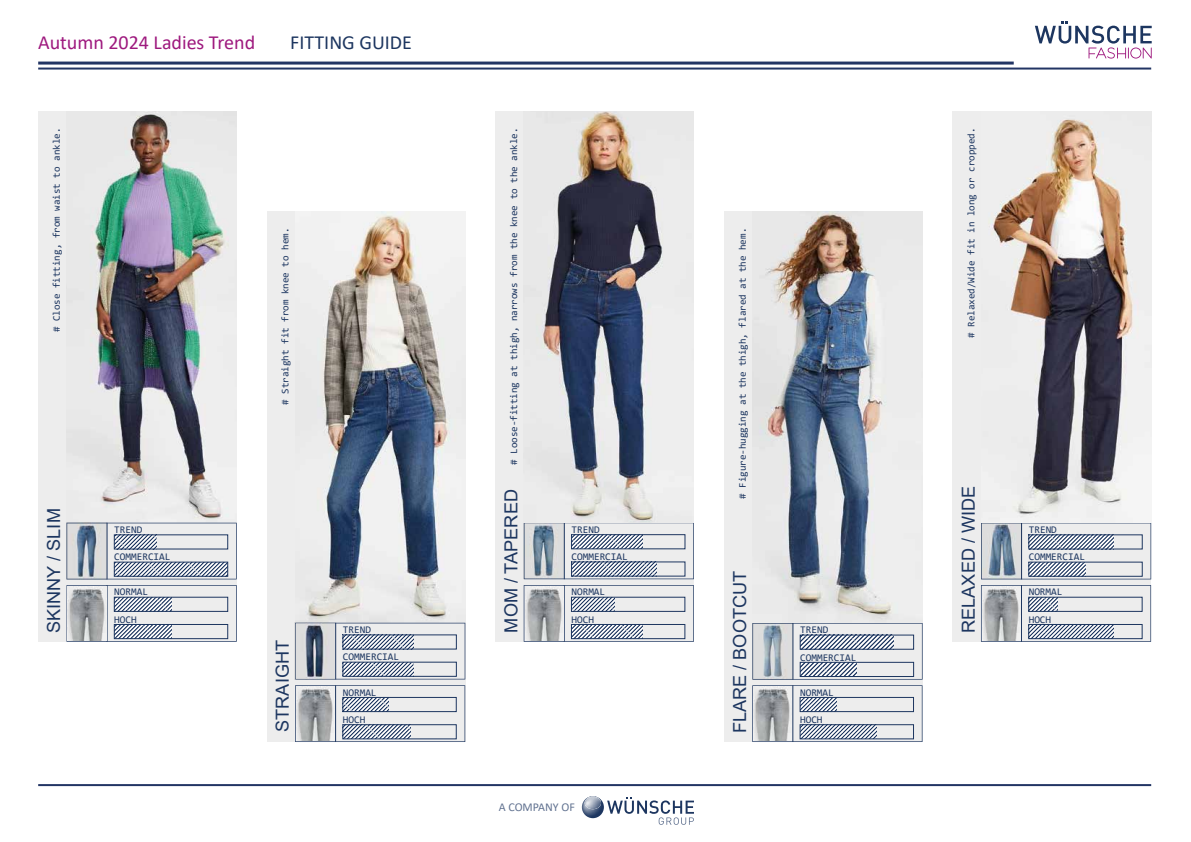
<style>
.page{position:relative;width:1191px;height:842px;background:#fff}
.page>*{position:absolute;margin:0;border:0;box-sizing:border-box;transform-origin:0 0}
.t1{font:20px "Calibri";color:#9e197e}
.t2{font:20px "Calibri";color:#1d3660}
.t3{font:18px "Arial";color:#1d3660}
.t4{font:12px "Calibri";color:#617290}
.t5{font:10.2px "Consolas";color:#1d3660}
.t6{font:10px "Consolas";color:#1d3660}
</style>
<div class="page">
<div style="left:267px;top:212px;width:198px;height:530px;background:#ededed"></div>
<svg style="left:295px;top:685px;width:170px;height:57px"></svg>
<svg style="left:344px;top:699px;width:44px;height:11px"></svg>
<hr style="left:335px;top:685px;width:1px;height:57px;background:#1d3660">
<svg style="left:344px;top:726px;width:67px;height:11px"></svg>
<div style="left:342px;top:697px;width:115px;height:15px;border:1px solid #1d3660"></div>
<div style="left:342px;top:724px;width:115px;height:15px;border:1px solid #1d3660"></div>
<img style="left:296px;top:687px;width:38px;height:53px">
<img style="left:295px;top:212px;width:170px;height:411px">
<div style="left:38px;top:111px;width:199px;height:531px;background:#ededed"></div>
<img style="left:84px;top:111px;width:145px;height:408px">
<div style="left:724px;top:212px;width:198px;height:530px;background:#ededed"></div>
<div style="left:495px;top:111px;width:199px;height:531px;background:#ededed"></div>
<svg style="left:524px;top:585px;width:170px;height:57px"></svg>
<svg style="left:573px;top:599px;width:41px;height:11px"></svg>
<hr style="left:564px;top:585px;width:1px;height:57px;background:#1d3660">
<svg style="left:573px;top:626px;width:69px;height:11px"></svg>
<div style="left:571px;top:597px;width:114px;height:15px;border:1px solid #1d3660"></div>
<div style="left:571px;top:624px;width:114px;height:15px;border:1px solid #1d3660"></div>
<img style="left:525px;top:587px;width:38px;height:53px">
<div style="left:952px;top:111px;width:199px;height:531px;background:#ededed"></div>
<svg style="left:981px;top:585px;width:170px;height:57px"></svg>
<svg style="left:1030px;top:599px;width:27px;height:11px"></svg>
<hr style="left:1021px;top:585px;width:1px;height:57px;background:#1d3660">
<svg style="left:1030px;top:626px;width:83px;height:11px"></svg>
<div style="left:1028px;top:597px;width:114px;height:15px;border:1px solid #1d3660"></div>
<div style="left:1028px;top:624px;width:114px;height:15px;border:1px solid #1d3660"></div>
<img style="left:982px;top:587px;width:38px;height:53px">
<svg style="left:565px;top:522px;width:129px;height:57px"></svg>
<svg style="left:573px;top:536px;width:69px;height:11px"></svg>
<hr style="left:564px;top:522px;width:1px;height:57px;background:#1d3660">
<svg style="left:573px;top:563px;width:84px;height:11px"></svg>
<div style="left:571px;top:534px;width:114px;height:15px;border:1px solid #1d3660"></div>
<div style="left:571px;top:561px;width:114px;height:15px;border:1px solid #1d3660"></div>
<hr style="left:38px;top:68px;width:1113px;height:2px;background:#223564">
<hr style="left:38px;top:784px;width:1113px;height:2px;background:#223564">
<hr style="left:38px;top:62px;width:975px;height:3px;background:#223564">
<svg style="left:1035px;top:22px;width:116px;height:37px"></svg>
<svg style="left:607px;top:797px;width:87px;height:28px"></svg>
<img style="left:582px;top:796px;width:22px;height:22px">
<img style="left:585px;top:797px;width:16px;height:12px">
<svg style="left:67px;top:585px;width:170px;height:57px"></svg>
<svg style="left:116px;top:599px;width:55px;height:11px"></svg>
<svg style="left:116px;top:626px;width:55px;height:11px"></svg>
<hr style="left:107px;top:585px;width:1px;height:57px;background:#1d3660">
<div style="left:114px;top:597px;width:114px;height:15px;border:1px solid #1d3660"></div>
<div style="left:114px;top:624px;width:114px;height:15px;border:1px solid #1d3660"></div>
<img style="left:68px;top:586px;width:38px;height:54px">
<svg style="left:981px;top:523px;width:170px;height:56px"></svg>
<svg style="left:1030px;top:536px;width:83px;height:11px"></svg>
<hr style="left:1021px;top:523px;width:1px;height:56px;background:#1d3660">
<svg style="left:1030px;top:564px;width:55px;height:11px"></svg>
<div style="left:1028px;top:534px;width:114px;height:15px;border:1px solid #1d3660"></div>
<div style="left:1028px;top:562px;width:114px;height:15px;border:1px solid #1d3660"></div>
<svg style="left:752px;top:623px;width:170px;height:119px"></svg>
<svg style="left:800px;top:634px;width:93px;height:14px"></svg>
<hr style="left:792px;top:623px;width:1px;height:57px;background:#1d3660">
<svg style="left:801px;top:664px;width:56px;height:11px"></svg>
<div style="left:799px;top:635px;width:115px;height:15px;border:1px solid #1d3660"></div>
<div style="left:799px;top:662px;width:115px;height:15px;border:1px solid #1d3660"></div>
<svg style="left:336px;top:623px;width:129px;height:56px"></svg>
<svg style="left:344px;top:636px;width:70px;height:11px"></svg>
<hr style="left:335px;top:623px;width:1px;height:56px;background:#1d3660">
<svg style="left:344px;top:664px;width:70px;height:11px"></svg>
<div style="left:342px;top:634px;width:115px;height:15px;border:1px solid #1d3660"></div>
<div style="left:342px;top:662px;width:115px;height:15px;border:1px solid #1d3660"></div>
<svg style="left:108px;top:523px;width:129px;height:56px"></svg>
<svg style="left:116px;top:536px;width:41px;height:11px"></svg>
<hr style="left:107px;top:523px;width:1px;height:56px;background:#1d3660">
<svg style="left:116px;top:564px;width:110px;height:11px"></svg>
<div style="left:114px;top:534px;width:114px;height:15px;border:1px solid #1d3660"></div>
<div style="left:114px;top:562px;width:114px;height:15px;border:1px solid #1d3660"></div>
<img style="left:66px;top:523px;width:41px;height:56px">
<img style="left:295px;top:623px;width:40px;height:56px">
<img style="left:524px;top:523px;width:40px;height:56px">
<img style="left:752px;top:623px;width:40px;height:56px">
<img style="left:981px;top:523px;width:40px;height:55px">
<img style="left:991px;top:119px;width:145px;height:395px">
<img style="left:536px;top:111px;width:127px;height:411px">
<img style="left:752px;top:212px;width:139px;height:408px">
<h1 class="t1" style="left:38px;top:29px;width:218px">Autumn 2024 Ladies Trend</h1>
<h1 class="t2" style="left:290px;top:29px;width:123px">FITTING GUIDE</h1>
<p class="t6" style="left:50px;top:332px;width:206px;rotate:-90deg"># Close fitting, from waist to ankle.</p>
<h2 class="t3" style="left:41px;top:633px;width:126px;rotate:-90deg">SKINNY / SLIM</h2>
<p class="t5" style="left:114px;top:523px;width:30px">TREND</p>
<p class="t5" style="left:114px;top:550px;width:58px">COMMERCIAL</p>
<p class="t5" style="left:114px;top:585px;width:35px">NORMAL</p>
<p class="t5" style="left:114px;top:612px;width:24px">HOCH</p>
<p class="t6" style="left:278px;top:405px;width:179px;rotate:-90deg"># Straight fit from knee to hem.</p>
<h2 class="t3" style="left:270px;top:732px;width:93px;rotate:-90deg">STRAIGHT</h2>
<p class="t5" style="left:343px;top:623px;width:30px">TREND</p>
<p class="t5" style="left:343px;top:650px;width:58px">COMMERCIAL</p>
<p class="t5" style="left:343px;top:685px;width:35px">NORMAL</p>
<p class="t5" style="left:343px;top:713px;width:24px">HOCH</p>
<p class="t6" style="left:507px;top:465px;width:339px;rotate:-90deg"># Loose-fitting at thigh, narrows from the knee to the ankle.</p>
<h2 class="t3" style="left:499px;top:632px;width:145px;rotate:-90deg">MOM / TAPERED</h2>
<p class="t5" style="left:571px;top:522px;width:30px">TREND</p>
<p class="t5" style="left:571px;top:550px;width:58px">COMMERCIAL</p>
<p class="t5" style="left:571px;top:585px;width:35px">NORMAL</p>
<p class="t5" style="left:571px;top:612px;width:24px">HOCH</p>
<p class="t4" style="left:499px;top:798px;width:78px">A COMPANY OF</p>
<p class="t6" style="left:735px;top:499px;width:273px;rotate:-90deg"># Figure-hugging at the thigh, flared at the hem.</p>
<h2 class="t3" style="left:727px;top:733px;width:163px;rotate:-90deg">FLARE / BOOTCUT</h2>
<p class="t5" style="left:800px;top:623px;width:30px">TREND</p>
<p class="t5" style="left:800px;top:650px;width:58px">COMMERCIAL</p>
<p class="t5" style="left:800px;top:685px;width:35px">NORMAL</p>
<p class="t5" style="left:800px;top:713px;width:24px">HOCH</p>
<p class="t6" style="left:964px;top:338px;width:212px;rotate:-90deg"># Relaxed/Wide fit in long or cropped.</p>
<h2 class="t3" style="left:956px;top:633px;width:148px;rotate:-90deg">RELAXED / WIDE</h2>
<p class="t5" style="left:1028px;top:523px;width:30px">TREND</p>
<p class="t5" style="left:1028px;top:550px;width:58px">COMMERCIAL</p>
<p class="t5" style="left:1028px;top:585px;width:35px">NORMAL</p>
<p class="t5" style="left:1028px;top:612px;width:24px">HOCH</p>
</div>
